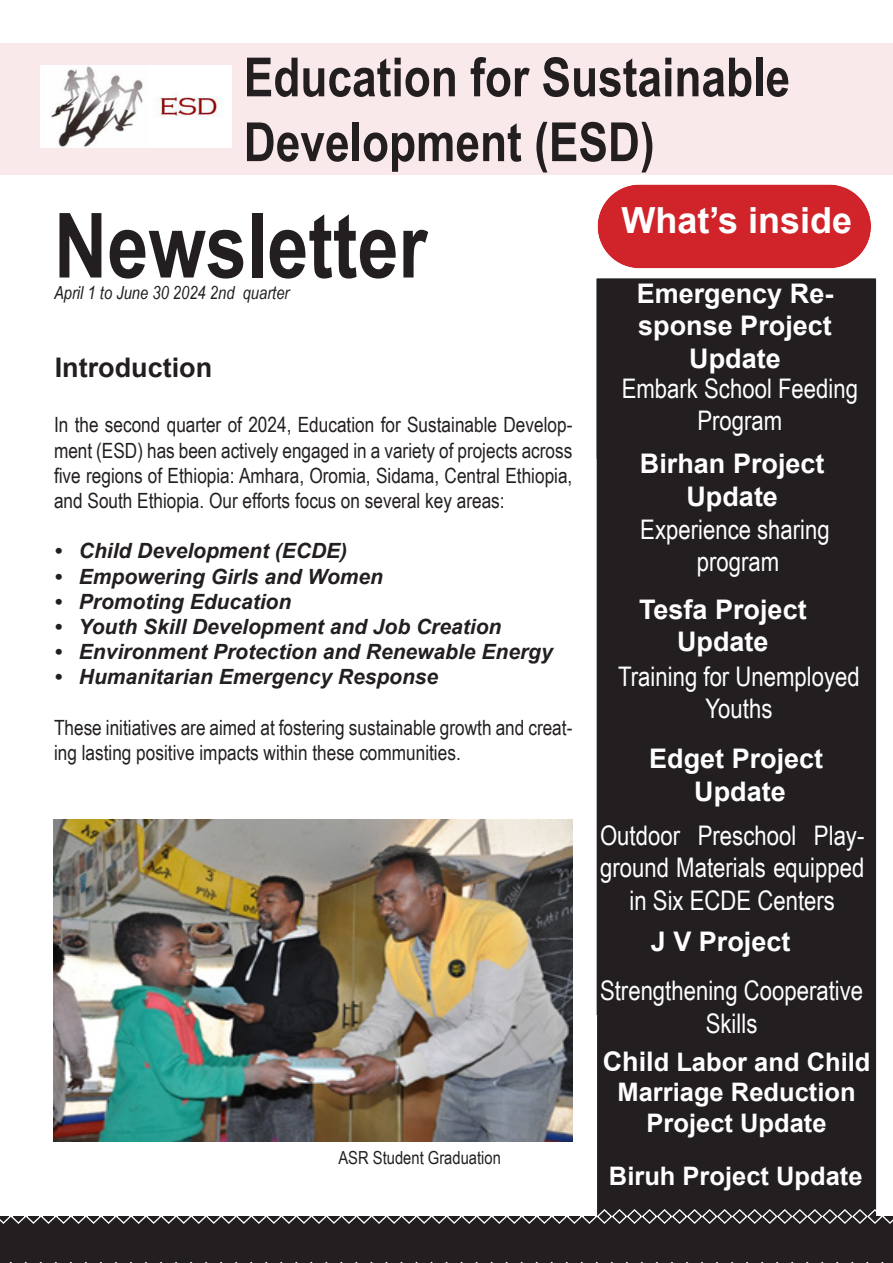
<style>
.page{position:relative;width:893px;height:1263px;background:#fff}
.page>*{position:absolute;margin:0;border:0;box-sizing:border-box;transform-origin:0 0}
.t1{font:700 90px "Arial Narrow";color:#231f20}
.t2{font:700 54px "Arial Narrow";color:#231f20}
.t3{font:700 36px "Arial";color:#fff}
.t4{font:27px/32.4px "Arial Narrow";color:#fff;text-align:center}
.t5{font:700 27px/32.4px "Arial";color:#fff}
.t6{font:700 27px "Arial";color:#231f20}
.t7{font:700 25.5px/30.6px "Arial";color:#fff;text-align:center}
.t8{font:21px/25.2px "Arial Narrow";color:#231f20;text-align:justify}
.t9{font:italic 700 21px "Arial";color:#231f20}
.t10{font:italic 18px "Arial Narrow";color:#231f20}
.t11{font:18px "Arial Narrow";color:#231f20}
.s1{font-size:27px}
</style>
<div class="page">
<div style="left:598px;top:279px;width:277px;height:959px;background:#231f20"></div>
<div style="left:597px;top:279px;width:279px;height:960px;border:2px solid #231f20"></div>
<div style="left:0;top:1216px;width:893px;height:47px;background:#231f20"></div>
<svg style="left:9px;top:1261px;width:875px;height:2px"></svg>
<svg style="left:0;top:1208px;width:893px;height:16px"></svg>
<svg style="left:597px;top:184px;width:274px;height:85px;background:#d4363c"></svg>
<div style="left:0;top:44px;width:893px;height:131px;background:#fae9ea"></div>
<img style="left:40px;top:66px;width:191px;height:81px">
<img style="left:53px;top:819px;width:519px;height:323px">
<p class="t2" style="left:244px;top:36px;width:548px">Education for Sustainable</p>
<p class="t2" style="left:244px;top:101px;width:412px">Development (ESD)</p>
<p class="t1" style="left:54px;top:178px;width:375px">Newsletter</p>
<p class="t10" style="left:54px;top:280px;width:237px">April 1 to June 30 2024 2nd quarter</p>
<p class="t6" style="left:55px;top:349px;width:159px">Introduction</p>
<p class="t8" style="left:54px;top:412px;width:520px">In the second quarter of 2024, Education for Sustainable Develop&shy;ment (ESD) has been actively engaged in a variety of projects across five regions of Ethiopia: Amhara, Oromia, Sidama, Central Ethiopia, and South Ethiopia. Our efforts focus on several key areas:</p>
<p class="t9" style="left:54px;top:537px;width:295px">• Child Development (ECDE)</p>
<p class="t9" style="left:54px;top:562px;width:331px">• Empowering Girls and Women</p>
<p class="t9" style="left:54px;top:587px;width:239px">• Promoting Education</p>
<p class="t9" style="left:54px;top:613px;width:449px">• Youth Skill Development and Job Creation</p>
<p class="t9" style="left:54px;top:638px;width:500px">• Environment Protection and Renewable Energy</p>
<p class="t9" style="left:54px;top:663px;width:386px">• Humanitarian Emergency Response</p>
<p class="t8" style="left:54px;top:714px;width:520px">These initiatives are aimed at fostering sustainable growth and creat&shy;ing lasting positive impacts within these communities.</p>
<p class="t11" style="left:338px;top:1145px;width:164px">ASR Student Graduation</p>
<p class="t3" style="left:621px;top:195px;width:232px">What’s inside</p>
<p class="t5" style="left:637px;top:277px;width:198px">Emergency Re&shy;sponse Project</p>
<p class="t5" style="left:689px;top:342px;width:93px">Update</p>
<p class="t4" style="left:622px;top:371px;width:238px">Embark School Feeding</p>
<p class="t4" style="left:697px;top:404px;width:86px">Program</p>
<p class="t5" style="left:640px;top:448px;width:186px">Birhan Project</p>
<p class="t5" style="left:686px;top:480px;width:93px">Update</p>
<p class="t4" style="left:640px;top:512px;width:191px">Experience sharing</p>
<p class="t4" style="left:697px;top:544px;width:84px">program</p>
<p class="t5" style="left:639px;top:593px;width:169px">Tesfa Project</p>
<p class="t5" style="left:677px;top:625px;width:93px">Update</p>
<p class="t4" style="left:618px;top:659px;width:243px">Training for Unemployed<br>Youths</p>
<p class="t5" style="left:649px;top:743px;width:176px">Edget Project</p>
<p class="t5" style="left:694px;top:775px;width:93px">Update</p>
<p class="t4" style="left:600px;top:818px;width:266px">Outdoor Preschool Play&shy;ground Materials equipped in Six ECDE Centers</p>
<p class="t5" style="left:651px;top:925px;width:141px">J V Project</p>
<p class="t4" style="left:600px;top:974px;width:265px">Strengthening Cooperative<br>Skills</p>
<p class="t7" style="left:603px;top:1047px;width:269px"><span class="s1">Chil</span>d Labor and Child<br>Marriage Reduction<br>Project Update</p>
<p class="t7" style="left:609px;top:1160px;width:255px">Biruh Project Update</p>
</div>
